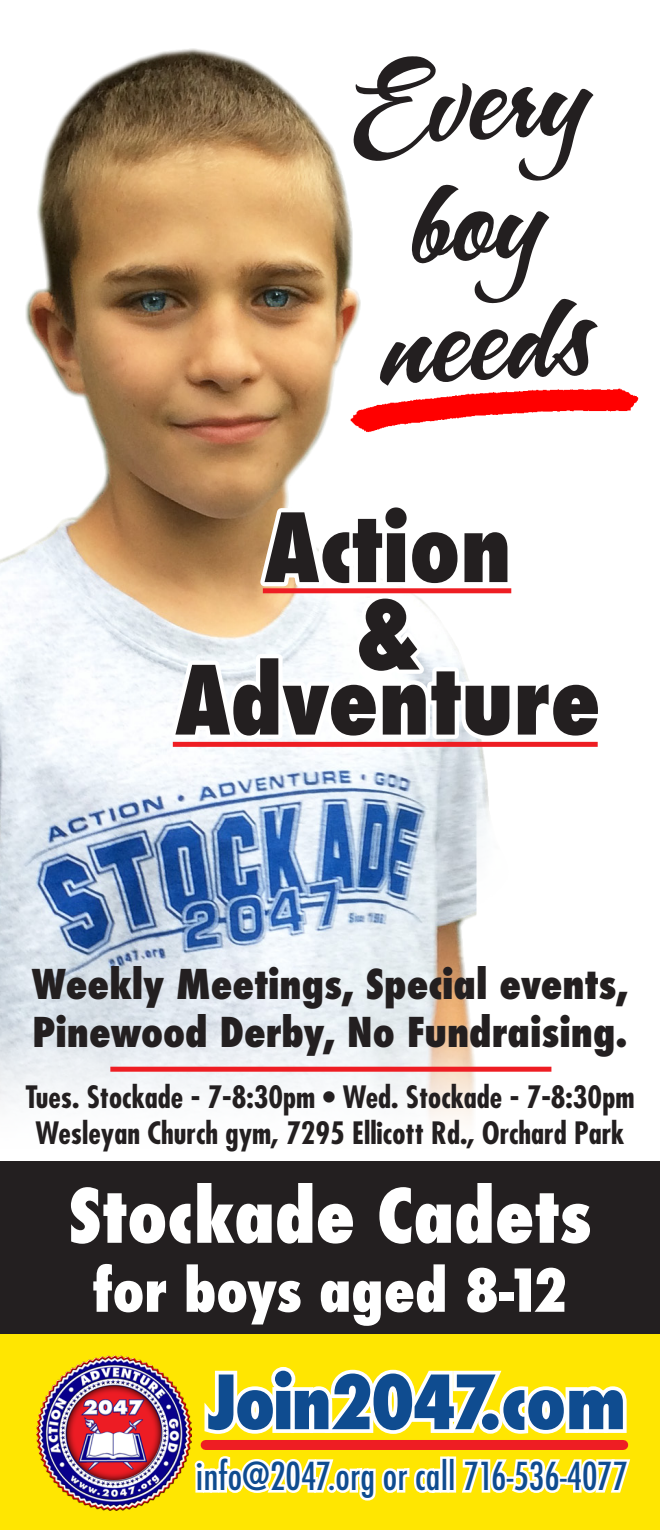
<style>
.page{position:relative;width:660px;height:1530px;background:#fff}
.page>*{position:absolute;margin:0;border:0;box-sizing:border-box;transform-origin:0 0}
.t1{font:115.75px "A&S Snapper Script";color:#231f20}
.t2{font:800 condensed 92.5px/65px "Futura";color:#231f20;text-align:center}
.t3{font:800 condensed 72.5px "Futura";color:#fff}
.t4{font:800 condensed 72.5px "Futura";letter-spacing:-.03em;color:#0f4c90}
.t5{font:800 condensed 57.5px "Futura";color:#fff}
.t6{font:800 condensed 40px "Futura";color:#231f20}
.t7{font:500 condensed 37.5px "Futura";color:#0f4c90}
.t8{font:700 condensed 30px "Futura";color:#231f20}
</style>
<div class="page">
<img style="left:0;top:48px;width:552px;height:1073px">
<div style="left:0;top:1328px;width:660px;height:202px;background:#ffe601"></div>
<div style="left:0;top:1161px;width:660px;height:173px;background:#231f20"></div>
<svg style="left:194px;top:1367px;width:437px;height:134px"></svg>
<div style="left:206px;top:1440px;width:417px;height:10px;background:#ee1d23"></div>
<img style="left:37px;top:1356px;width:155px;height:155px">
<div style="left:110px;top:1067px;width:441px;height:5px;background:#ee1d23"></div>
<img style="left:608px;top:388px;width:31px;height:24px">
<svg style="left:165px;top:184px;width:443px;height:614px"></svg>
<p class="t1" style="left:350px;top:48px;width:236px;rotate:-3deg">Every</p>
<p class="t1" style="left:374px;top:287px;width:214px;rotate:-3deg">needs</p>
<p class="t2" style="left:264px;top:516px;width:249px">Action</p>
<p class="t2" style="left:175px;top:603px;width:427px">&amp;<br>Adventure</p>
<p class="t6" style="left:32px;top:957px;width:598px">Weekly Meetings, Special events,</p>
<p class="t6" style="left:33px;top:1005px;width:596px">Pinewood Derby, No Fundraising.</p>
<p class="t8" style="left:25px;top:1078px;width:610px">Tues. Stockade - 7-8:30pm • Wed. Stockade - 7-8:30pm</p>
<p class="t8" style="left:36px;top:1114px;width:590px">Wesleyan Church gym, 7295 Ellicott Rd., Orchard Park</p>
<p class="t3" style="left:68px;top:1167px;width:524px">Stockade Cadets</p>
<p class="t5" style="left:93px;top:1251px;width:476px">for boys aged 8-12</p>
<p class="t4" style="left:208px;top:1353px;width:419px">Join2047.com</p>
<p class="t7" style="left:196px;top:1452px;width:433px">info@2047.org or call 716-536-4077</p>
</div>
